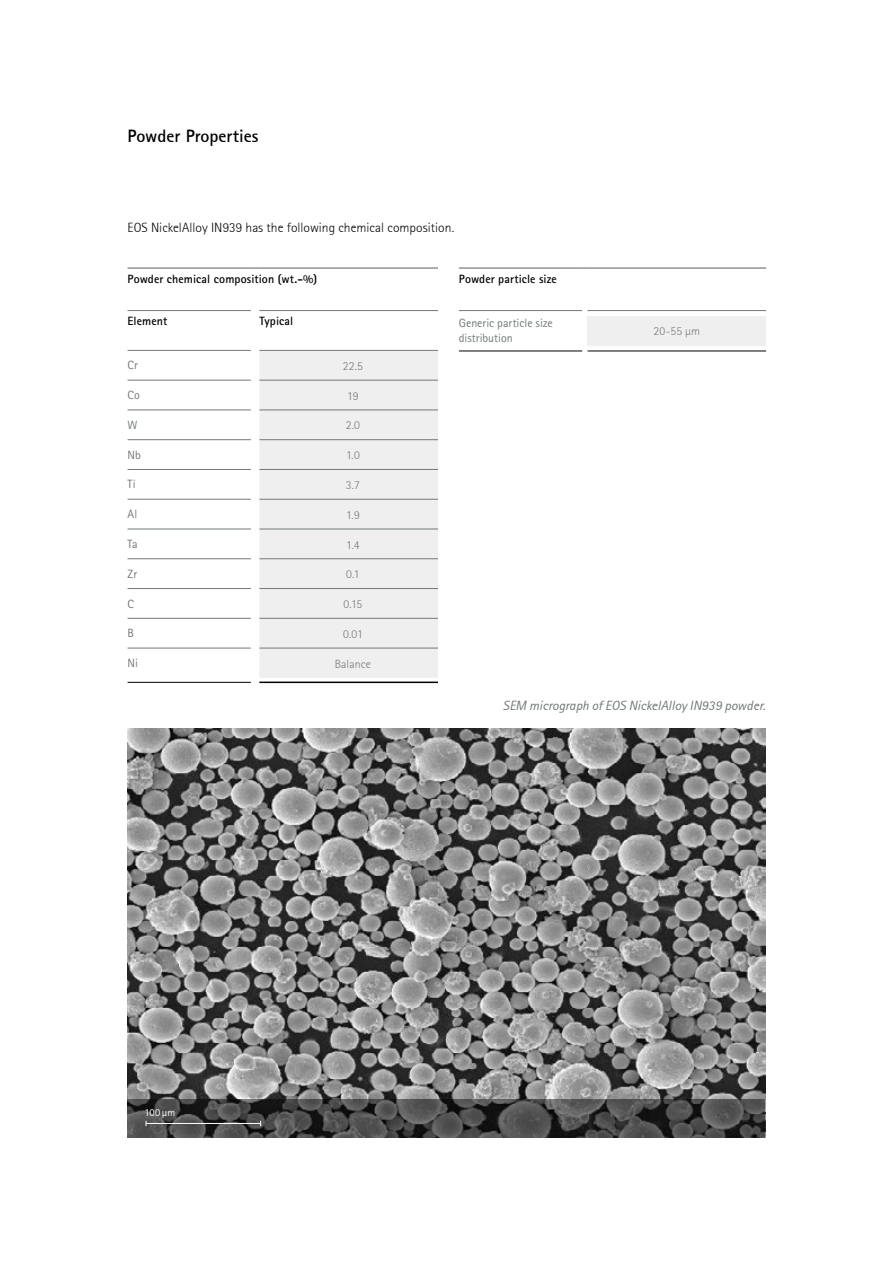
<style>
.page{position:relative;width:893px;height:1263px;background:#fff}
.page>*{position:absolute;margin:0;border:0;box-sizing:border-box;transform-origin:0 0}
.t1{font:700 18px "Rotis San Ser T";color:#000}
.t2{font:13.5px "Rotis San Ser T Ligh";letter-spacing:.005em;color:#000}
.t3{font:italic 13.5px "Rotis San Ser T";color:#727879}
.t4{font:700 12px "Rotis Sans Serif Pro";letter-spacing:.005em;color:#000}
.t5{font:12px/15px "Rotis Sans Serif Pro";color:#727879}
.t6{font:12px "Rotis San Ser T Ligh";letter-spacing:.01em;color:#727879}
.t7{font:10.5px "Rotis San Ser T";letter-spacing:.025em;color:#fff}
</style>
<div class="page">
<svg style="left:128px;top:311px;width:310px;height:371px"></svg>
<div style="left:259px;top:351px;width:179px;height:327px;background:#efefef"></div>
<hr style="left:128px;top:268px;width:123px;height:1px;background:#5b5b5a">
<hr style="left:259px;top:268px;width:179px;height:1px;background:#5b5b5a">
<hr style="left:128px;top:682px;width:123px;height:1px;background:#000">
<hr style="left:259px;top:681px;width:179px;height:2px;background:#000">
<hr style="left:259px;top:439px;width:179px;height:1px;background:#727879">
<hr style="left:259px;top:469px;width:179px;height:1px;background:#727879">
<hr style="left:259px;top:499px;width:179px;height:1px;background:#727879">
<hr style="left:259px;top:529px;width:179px;height:1px;background:#727879">
<hr style="left:259px;top:558px;width:179px;height:1px;background:#727879">
<hr style="left:259px;top:588px;width:179px;height:1px;background:#727879">
<hr style="left:259px;top:618px;width:179px;height:1px;background:#727879">
<hr style="left:259px;top:648px;width:179px;height:1px;background:#727879">
<hr style="left:128px;top:310px;width:123px;height:1px;background:#727879">
<hr style="left:259px;top:310px;width:179px;height:1px;background:#727879">
<hr style="left:128px;top:350px;width:123px;height:1px;background:#727879">
<hr style="left:128px;top:380px;width:123px;height:1px;background:#727879">
<hr style="left:259px;top:350px;width:179px;height:1px;background:#727879">
<hr style="left:259px;top:380px;width:179px;height:1px;background:#727879">
<hr style="left:128px;top:410px;width:123px;height:1px;background:#727879">
<hr style="left:259px;top:410px;width:179px;height:1px;background:#727879">
<hr style="left:128px;top:439px;width:123px;height:1px;background:#727879">
<hr style="left:128px;top:469px;width:123px;height:1px;background:#727879">
<hr style="left:128px;top:499px;width:123px;height:1px;background:#727879">
<hr style="left:128px;top:529px;width:123px;height:1px;background:#727879">
<hr style="left:128px;top:558px;width:123px;height:1px;background:#727879">
<hr style="left:128px;top:588px;width:123px;height:1px;background:#727879">
<hr style="left:128px;top:618px;width:123px;height:1px;background:#727879">
<hr style="left:128px;top:648px;width:123px;height:1px;background:#727879">
<img style="left:128px;top:729px;width:637px;height:370px">
<svg style="left:128px;top:1099px;width:637px;height:38px;background:#464645"></svg>
<hr style="left:146px;top:1123px;width:114px;height:1px;background:#fff">
<svg style="left:459px;top:268px;width:307px;height:83px"></svg>
<hr style="left:587px;top:268px;width:179px;height:1px;background:#5b5b5a">
<hr style="left:459px;top:351px;width:123px;height:1px;background:#000">
<hr style="left:587px;top:351px;width:179px;height:1px;background:#000">
<hr style="left:459px;top:310px;width:123px;height:1px;background:#727879">
<hr style="left:587px;top:310px;width:179px;height:1px;background:#727879">
<h1 class="t1" style="left:128px;top:124px;width:132px">Powder Properties</h1>
<p class="t2" style="left:128px;top:219px;width:328px">EOS NickelAlloy IN939 has the following chemical composition.</p>
<p class="t4" style="left:128px;top:271px;width:191px">Powder chemical composition (wt.-%)</p>
<p class="t4" style="left:128px;top:314px;width:41px">Element</p>
<p class="t4" style="left:259px;top:314px;width:35px">Typical</p>
<p class="t5" style="left:128px;top:358px;width:12px">Cr</p>
<p class="t6" style="left:343px;top:359px;width:22px">22.5</p>
<p class="t5" style="left:128px;top:388px;width:14px">Co</p>
<p class="t6" style="left:347px;top:389px;width:13px">19</p>
<p class="t5" style="left:128px;top:417px;width:11px">W</p>
<p class="t6" style="left:346px;top:418px;width:16px">2.0</p>
<p class="t5" style="left:128px;top:447px;width:15px">Nb</p>
<p class="t6" style="left:346px;top:448px;width:15px">1.0</p>
<p class="t5" style="left:128px;top:477px;width:10px">Ti</p>
<p class="t6" style="left:346px;top:478px;width:15px">3.7</p>
<p class="t5" style="left:128px;top:507px;width:11px">Al</p>
<p class="t6" style="left:346px;top:508px;width:15px">1.9</p>
<p class="t5" style="left:128px;top:536px;width:12px">Ta</p>
<p class="t6" style="left:346px;top:538px;width:15px">1.4</p>
<p class="t5" style="left:128px;top:566px;width:11px">Zr</p>
<p class="t6" style="left:346px;top:567px;width:15px">0.1</p>
<p class="t5" style="left:128px;top:596px;width:8px">C</p>
<p class="t6" style="left:344px;top:597px;width:20px">0.15</p>
<p class="t5" style="left:128px;top:626px;width:8px">B</p>
<p class="t6" style="left:343px;top:627px;width:21px">0.01</p>
<p class="t5" style="left:128px;top:656px;width:12px">Ni</p>
<p class="t6" style="left:335px;top:657px;width:38px">Balance</p>
<p class="t4" style="left:459px;top:271px;width:99px">Powder particle size</p>
<p class="t5" style="left:459px;top:316px;width:96px">Generic particle size distribution</p>
<p class="t6" style="left:654px;top:324px;width:48px">20-55 µm</p>
<p class="t3" style="left:503px;top:697px;width:264px">SEM micrograph of EOS NickelAlloy IN939 powder.</p>
<p class="t7" style="left:145px;top:1106px;width:32px">100µm</p>
</div>
